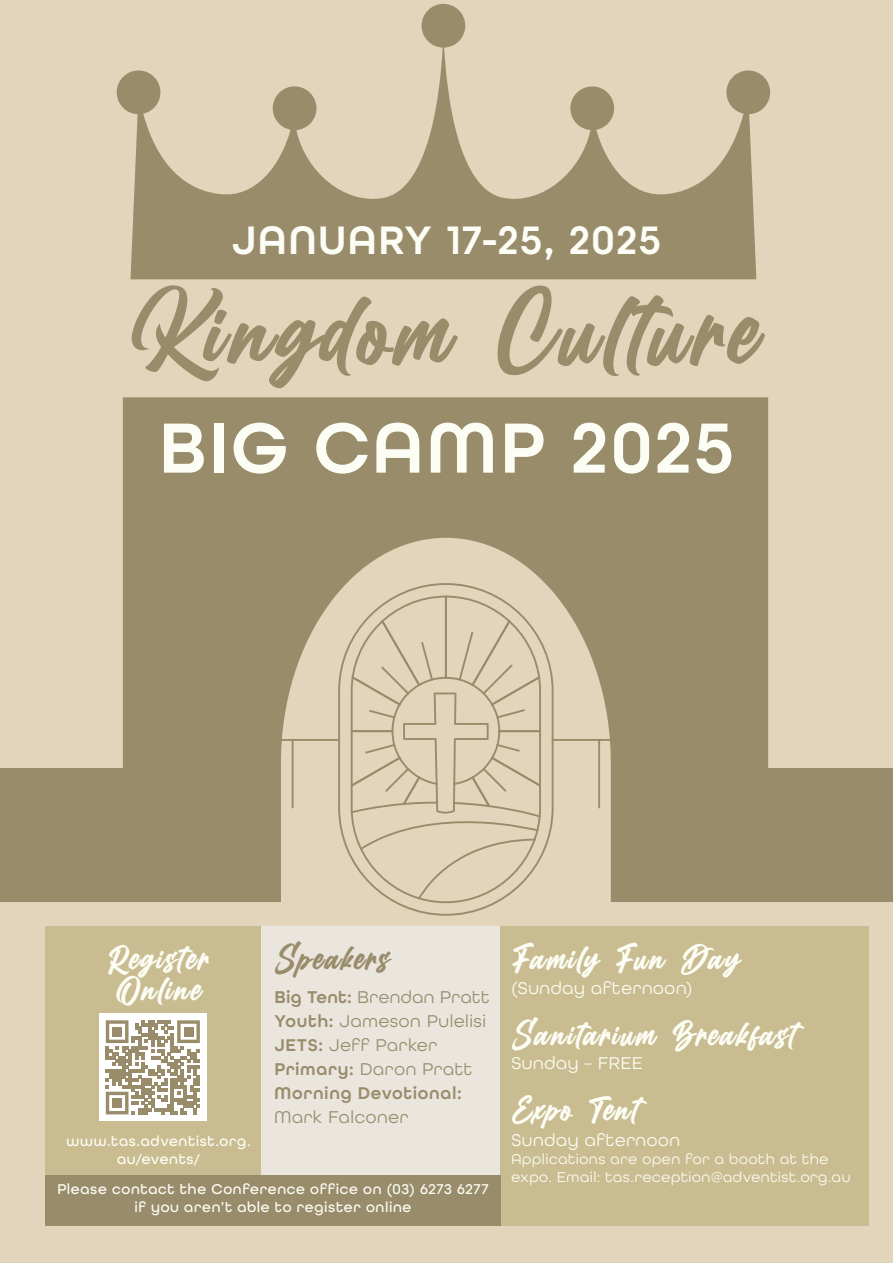
<style>
.page{position:relative;width:893px;height:1263px;background:#e2d5bb}
.page>*{position:absolute;margin:0;border:0;box-sizing:border-box;transform-origin:0 0}
.HEADING_24pt{font:105px "Billion Dreams";letter-spacing:.06em;color:#998c6b}
.HEADING_24pt-2{font:600 75px "All Round Gothic";letter-spacing:.035em;color:#fcfdf5}
.HEADING_24pt-3{font:600 42px "All Round Gothic";letter-spacing:.045em;color:#fcfdf5}
.HEADING_24pt-4{font:36px/31.5px "Billion Dreams";letter-spacing:.07em;color:#fcfdf5}
.HEADING_24pt-5{font:36px "Billion Dreams";letter-spacing:.06em;color:#998c6b}
.HEADING_24pt-6{font:18px "All Round Gothic";letter-spacing:.035em;color:#998c6b}
.HEADING_24pt-7{font:18px "All Round Gothic";letter-spacing:.04em;color:#fcfdf5}
.HEADING_24pt-8{font:600 18px/24px "All Round Gothic";letter-spacing:.04em;color:#998c6b}
.HEADING_24pt-9{font:500 15px/18px "All Round Gothic";letter-spacing:.045em;color:#fcfdf5;text-align:center}
.HEADING_24pt-10{font:15px/18px "All Round Gothic";letter-spacing:.045em;color:#fcfdf5}
.s1{font-weight:600}
.s2{font-weight:400}
</style>
<div class="page">
<svg style="left:117px;top:4px;width:653px;height:275px"></svg>
<svg style="left:123px;top:397px;width:645px;height:519px;fill:#998c6a"></svg>
<div style="left:0;top:768px;width:274px;height:134px;background:#998c6a"></div>
<div style="left:78px;top:902px;width:222px;height:65px;background:#e2d5bb"></div>
<div style="left:585px;top:902px;width:222px;height:65px;background:#e2d5bb"></div>
<div style="left:618px;top:768px;width:275px;height:134px;background:#998c6a"></div>
<div style="left:45px;top:926px;width:216px;height:299px;background:#c9bc90"></div>
<div style="left:261px;top:926px;width:240px;height:299px;background:#eae6de"></div>
<div style="left:501px;top:926px;width:368px;height:299px;background:#c9bc90"></div>
<div style="left:45px;top:1175px;width:456px;height:50px;background:#998c6b"></div>
<div style="left:99px;top:1014px;width:107px;height:107px;background:#fff"></div>
<svg style="left:106px;top:1020px;width:94px;height:94px"></svg>
<div style="left:112px;top:1027px;width:10px;height:9px;background:#998c6b"></div>
<div style="left:184px;top:1027px;width:9px;height:9px;background:#998c6b"></div>
<div style="left:112px;top:1098px;width:10px;height:10px;background:#998c6b"></div>
<p class="HEADING_24pt-3" style="left:232px;top:215px;width:430px">JANUARY 17-25, 2025</p>
<p class="HEADING_24pt" style="left:130px;top:255px;width:632px">Kingdom Culture</p>
<p class="HEADING_24pt-2" style="left:159px;top:403px;width:576px">BIG CAMP 2025</p>
<p class="HEADING_24pt-5" style="left:274px;top:932px;width:117px">Speakers</p>
<p class="HEADING_24pt-6" style="left:274px;top:987px;width:217px"><span class="s1">Big Tent:</span> Brendan Pratt</p>
<p class="HEADING_24pt-6" style="left:274px;top:1011px;width:213px"><span class="s1">Youth:</span> Jameson Pulelisi</p>
<p class="HEADING_24pt-6" style="left:274px;top:1035px;width:164px"><span class="s1">JETS:</span> Jeff Parker</p>
<p class="HEADING_24pt-6" style="left:274px;top:1059px;width:200px"><span class="s1">Primary:</span> Daron Pratt</p>
<p class="HEADING_24pt-8" style="left:274px;top:1081px;width:189px">Morning Devotional:<br><span class="s2">Mark Falconer</span></p>
<p class="HEADING_24pt-4" style="left:107px;top:943px;width:104px">Register<br>Online</p>
<p class="HEADING_24pt-4" style="left:511px;top:943px;width:231px">Family Fun Day</p>
<p class="HEADING_24pt-7" style="left:511px;top:978px;width:182px">(Sunday afternoon)</p>
<p class="HEADING_24pt-4" style="left:511px;top:1019px;width:286px">Sanitarium Breakfast</p>
<p class="HEADING_24pt-7" style="left:511px;top:1053px;width:133px">Sunday – FREE</p>
<p class="HEADING_24pt-4" style="left:511px;top:1094px;width:129px">Expo Tent</p>
<p class="HEADING_24pt-7" style="left:511px;top:1129px;width:170px">Sunday afternoon</p>
<p class="HEADING_24pt-10" style="left:511px;top:1149px;width:341px">Applications are open for a booth at the expo. Email: tas.reception@adventist.org.au</p>
<p class="HEADING_24pt-9" style="left:67px;top:1132px;width:186px">www.tas.adventist.org. au/events/</p>
<p class="HEADING_24pt-9" style="left:57px;top:1180px;width:433px">Please contact the Conference office on (03) 6273 6277 if you aren’t able to register online</p>
</div>
